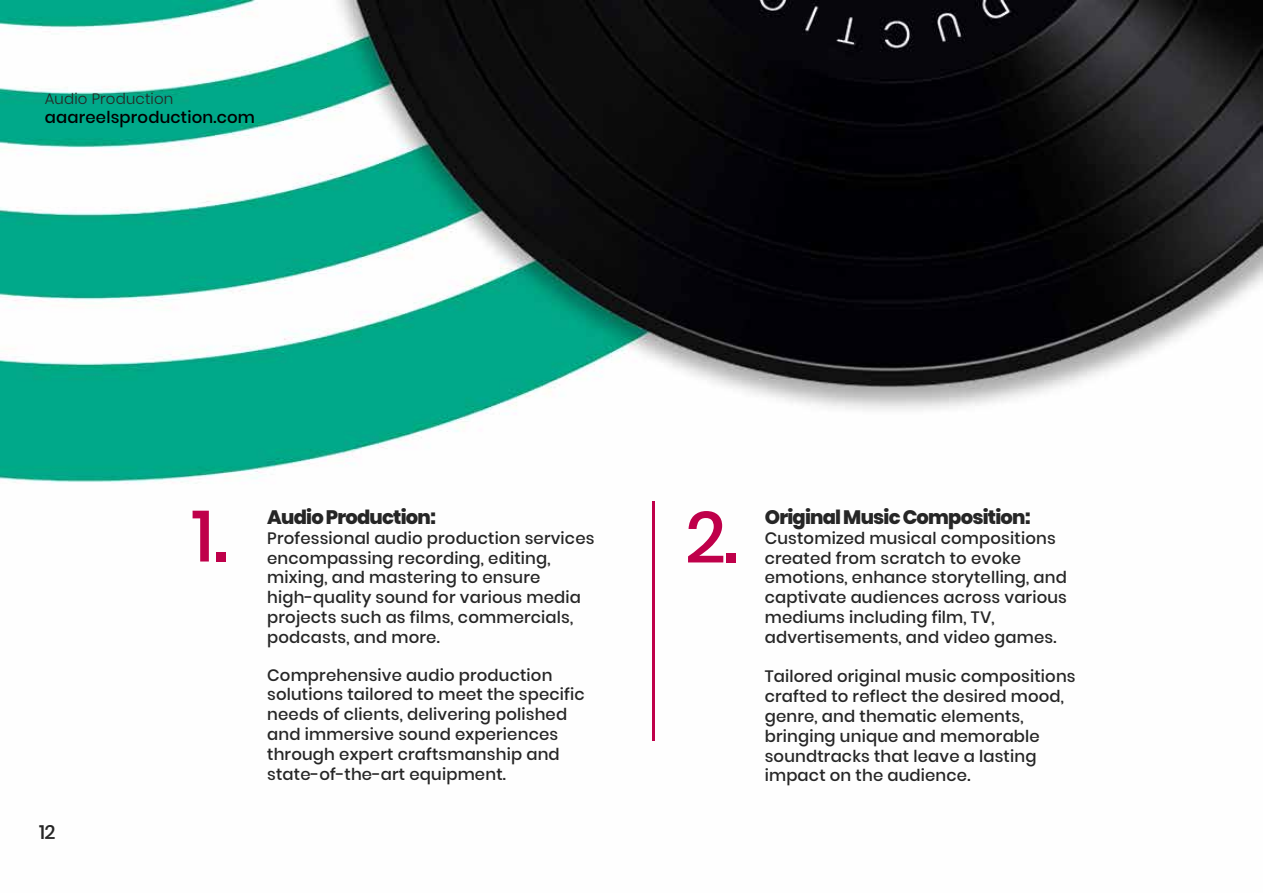
<style>
.page{position:relative;width:1263px;height:893px;background:#fff}
.page>*{position:absolute;margin:0;border:0;box-sizing:border-box;transform-origin:0 0}
.t1{font:500 72px "Poppins";color:#bf004a}
.t2{font:800 19.5px "Poppins";letter-spacing:-.04em;color:#262626}
.t3{font:500 19.5px "Poppins";color:#262626}
.t4{font:500 16.5px/19.8px "Poppins";letter-spacing:.01em;color:#262626}
.t5{font:500 16.5px "Poppins";letter-spacing:.01em;color:#000}
.t6{font:300 15px "Poppins";letter-spacing:.01em;color:#262626}
</style>
<div class="page">
<img style="left:0;top:0;width:1263px;height:484px">
<hr style="left:652px;top:501px;width:3px;height:240px;background:#bf004a">
<p class="t6" style="left:45px;top:90px;width:130px">Audio Production</p>
<p class="t5" style="left:45px;top:108px;width:212px">aaareelsproduction.com</p>
<p class="t3" style="left:39px;top:821px;width:18px">12</p>
<h1 class="t1" style="left:192px;top:495px;width:37px">1.</h1>
<p class="t2" style="left:267px;top:506px;width:170px">Audio Production:</p>
<p class="t4" style="left:267px;top:528px;width:329px">Professional audio production services encompassing recording, editing, mixing, and mastering to ensure high-quality sound for various media projects such as films, commercials, podcasts, and more.</p>
<p class="t4" style="left:267px;top:665px;width:319px">Comprehensive audio production solutions tailored to meet the specific needs of clients, delivering polished and immersive sound experiences through expert craftsmanship and state-of-the-art equipment.</p>
<h1 class="t1" style="left:685px;top:496px;width:54px">2.</h1>
<p class="t2" style="left:765px;top:506px;width:267px">Original Music Composition:</p>
<p class="t4" style="left:765px;top:528px;width:304px">Customized musical compositions created from scratch to evoke emotions, enhance storytelling, and captivate audiences across various mediums including film, TV, advertisements, and video games.</p>
<p class="t4" style="left:765px;top:667px;width:312px">Tailored original music compositions crafted to reflect the desired mood, genre, and thematic elements, bringing unique and memorable soundtracks that leave a lasting impact on the audience.</p>
</div>
